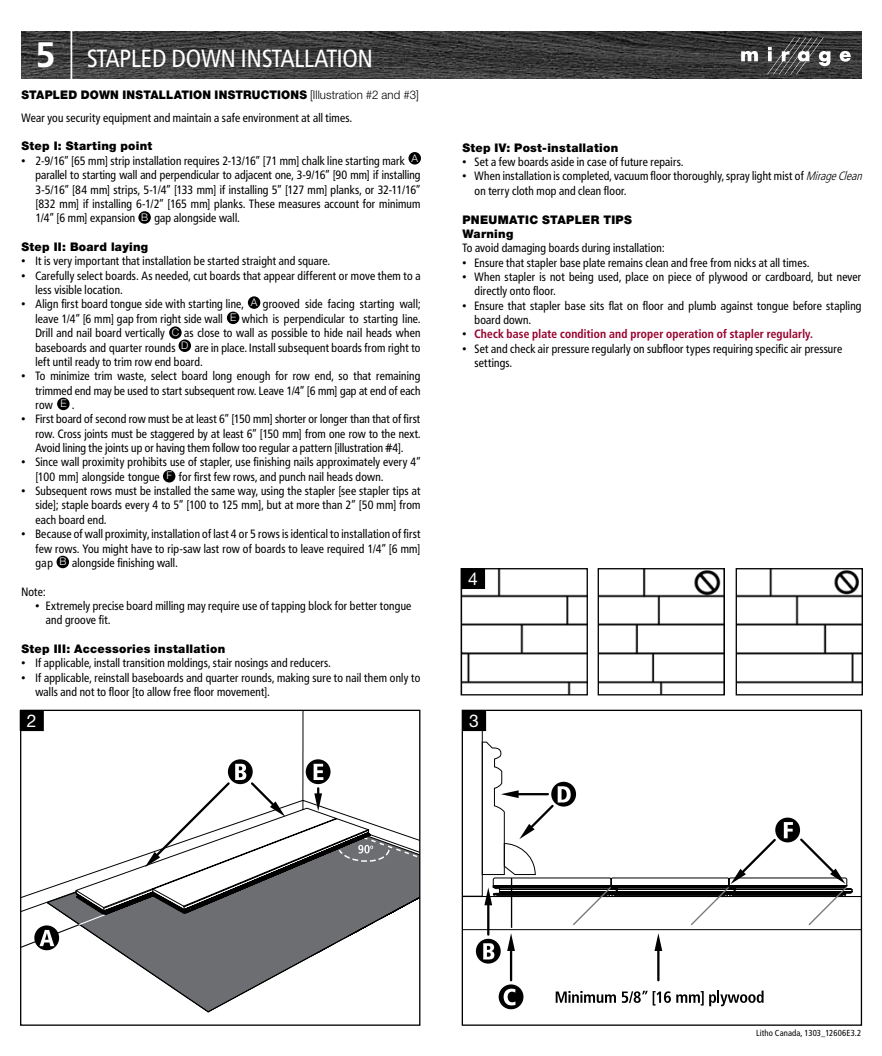
<style>
.page{position:relative;width:882px;height:1056px;background:#fff}
.page>*{position:absolute;margin:0;border:0;box-sizing:border-box;transform-origin:0 0}
.t1{font:24.5px "Frutiger Condensed BQ";letter-spacing:.01em;color:#fff}
.t2{font:17.5px "Helvetica Neue LT Std";color:#fff}
.t3{font:11.9px/14.3px "Frutiger Condensed BQ";letter-spacing:.02em;color:#000}
.t4{font:900 11.9px/14.3px "Helvetica Neue LT Std";letter-spacing:.025em;color:#000}
.t5{font:700 11.9px "Frutiger Condensed BQ";letter-spacing:.02em;color:#98002e}
.t6{font:900 11.9px "Helvetica Neue LT Std";letter-spacing:.025em;color:#000;scale:.96 1}
.t7{font:300 10.5px "Helvetica Neue LT Std";color:#fff}
.t8{font:condensed 8.75px "Frutiger";letter-spacing:.01em;color:#000}
.s1{font-family:"Frutiger BQ";font-weight:700;font-size:35px}
.s2{font-weight:300}
.s3{font-weight:300;font-style:italic}
.s4{font-weight:400;color:#000}
</style>
<div class="page">
<svg style="left:464px;top:711px;width:396px;height:219px"></svg>
<hr style="left:462px;top:896px;width:399px;height:1px;background:#000">
<svg style="left:556px;top:991px;width:60px;height:11px"></svg>
<hr style="left:511px;top:877px;width:1px;height:50px;background:#000">
<hr style="left:487px;top:905px;width:2px;height:29px;background:#000">
<div style="left:476px;top:938px;width:25px;height:25px;background:#000;border-radius:50%"></div>
<svg style="left:483px;top:943px;width:11px;height:16px"></svg>
<hr style="left:510px;top:951px;width:2px;height:29px;background:#000">
<svg style="left:507px;top:933px;width:8px;height:17px"></svg>
<div style="left:499px;top:984px;width:24px;height:25px;background:#000;border-radius:50%"></div>
<svg style="left:504px;top:988px;width:12px;height:17px"></svg>
<hr style="left:657px;top:951px;width:3px;height:29px;background:#000">
<svg style="left:654px;top:933px;width:8px;height:17px"></svg>
<svg style="left:482px;top:741px;width:372px;height:184px"></svg>
<svg style="left:622px;top:990px;width:142px;height:16px"></svg>
<div style="left:462px;top:709px;width:400px;height:316px;border:1px solid #000"></div>
<svg style="left:22px;top:711px;width:396px;height:301px"></svg>
<div style="left:20px;top:709px;width:400px;height:316px;border:1px solid #000"></div>
<img style="left:600px;top:570px;width:123px;height:123px">
<div style="left:598px;top:568px;width:127px;height:127px;border:1px solid #000"></div>
<img style="left:738px;top:570px;width:123px;height:114px">
<div style="left:736px;top:568px;width:127px;height:127px;border:1px solid #000"></div>
<img style="left:22px;top:32px;width:839px;height:47px">
<hr style="left:71px;top:31px;width:1px;height:49px;background:#fff">
<svg style="left:741px;top:51px;width:17px;height:10px"></svg>
<svg style="left:767px;top:37px;width:63px;height:37px"></svg>
<svg style="left:840px;top:49px;width:12px;height:13px"></svg>
<img style="left:463px;top:570px;width:123px;height:123px">
<div style="left:461px;top:568px;width:127px;height:127px;border:1px solid #000"></div>
<div style="left:463px;top:710px;width:22px;height:20px;background:#000"></div>
<div style="left:462px;top:710px;width:24px;height:21px;border:2px solid #000"></div>
<div style="left:21px;top:710px;width:22px;height:20px;background:#000"></div>
<div style="left:20px;top:710px;width:24px;height:21px;border:2px solid #000"></div>
<div style="left:462px;top:569px;width:22px;height:19px;background:#000"></div>
<div style="left:461px;top:568px;width:24px;height:21px;border:2px solid #000"></div>
<div style="left:408px;top:152px;width:13px;height:12px;background:#000;border-radius:50%"></div>
<div style="left:138px;top:211px;width:13px;height:13px;background:#000;border-radius:50%"></div>
<div style="left:57px;top:555px;width:12px;height:13px;background:#000;border-radius:50%"></div>
<div style="left:248px;top:296px;width:12px;height:13px;background:#000;border-radius:50%"></div>
<div style="left:57px;top:397px;width:13px;height:13px;background:#000;border-radius:50%"></div>
<div style="left:169px;top:326px;width:13px;height:13px;background:#000;border-radius:50%"></div>
<div style="left:179px;top:339px;width:12px;height:13px;background:#000;border-radius:50%"></div>
<div style="left:227px;top:311px;width:12px;height:13px;background:#000;border-radius:50%"></div>
<div style="left:163px;top:470px;width:12px;height:12px;background:#000;border-radius:50%"></div>
<h1 class="t1" style="left:36px;top:43px;width:337px"><span class="s1">5</span> STAPLED DOWN INSTALLATION</h1>
<p class="t6" style="left:21px;top:88px;width:415px">STAPLED DOWN INSTALLATION INSTRUCTIONS <span class="s2">[Illustration #2 and #3]</span></p>
<p class="t3" style="left:21px;top:110px;width:332px">Wear you security equipment and maintain a safe environment at all times.</p>
<p class="t4" style="left:21px;top:139px;width:132px">Step I: Starting point</p>
<p class="t3" style="left:35px;top:153px;width:387px;text-indent:-14px">• 2-9/16” [65 mm] strip installation requires 2-13/16” [71 mm] chalk line starting mark parallel to starting wall and perpendicular to adjacent one, 3-9/16” [90 mm] if installing 3-5/16” [84 mm] strips, 5-1/4” [133 mm] if installing 5” [127 mm] planks, or 32-11/16” [832 mm] if installing 6-1/2” [165 mm] planks. These measures account for minimum 1/4” [6 mm] expansion</p>
<p class="t7" style="left:412px;top:151px;width:8px">A</p>
<p class="t7" style="left:141px;top:210px;width:9px">B</p>
<p class="t3" style="left:154px;top:211px;width:87px">gap alongside wall.</p>
<p class="t4" style="left:21px;top:239px;width:128px">Step II: Board laying</p>
<p class="t3" style="left:21px;top:254px;width:310px">• It is very important that installation be started straight and square.</p>
<p class="t3" style="left:35px;top:268px;width:387px;text-indent:-14px">• Carefully select boards. As needed, cut boards that appear different or move them to a less visible location.</p>
<p class="t3" style="left:21px;top:297px;width:224px">• Align first board tongue side with starting line,</p>
<p class="t3" style="left:263px;top:297px;width:159px">grooved side facing starting wall;</p>
<p class="t3" style="left:35px;top:311px;width:189px">leave 1/4” [6 mm] gap from right side wall</p>
<p class="t3" style="left:242px;top:311px;width:180px">which is perpendicular to starting line.</p>
<p class="t3" style="left:35px;top:325px;width:131px">Drill and nail board vertically</p>
<p class="t3" style="left:184px;top:325px;width:238px">as close to wall as possible to hide nail heads when</p>
<p class="t3" style="left:35px;top:340px;width:142px">baseboards and quarter rounds</p>
<p class="t7" style="left:251px;top:295px;width:8px">A</p>
<p class="t7" style="left:230px;top:311px;width:8px">E</p>
<p class="t7" style="left:172px;top:325px;width:9px">C</p>
<p class="t7" style="left:181px;top:338px;width:9px">D</p>
<p class="t3" style="left:35px;top:340px;width:387px;text-indent:159px">are in place. Install subsequent boards from right to left until ready to trim row end board.</p>
<p class="t3" style="left:35px;top:369px;width:387px;text-align:justify;text-indent:-14px">• To minimize trim waste, select board long enough for row end, so that remaining trimmed end may be used to start subsequent row. Leave 1/4” [6 mm] gap at end of each row</p>
<p class="t3" style="left:72px;top:397px;width:4px">.</p>
<p class="t3" style="left:35px;top:412px;width:387px;text-align:justify;text-indent:-14px">• First board of second row must be at least 6” [150 mm] shorter or longer than that of first row. Cross joints must be staggered by at least 6” [150 mm] from one row to the next.<br>Avoid lining the joints up or having them follow too regular a pattern [illustration #4].</p>
<p class="t3" style="left:35px;top:455px;width:387px;text-indent:-14px">• Since wall proximity prohibits use of stapler, use finishing nails approximately every 4” [100 mm] alongside tongue</p>
<p class="t7" style="left:60px;top:397px;width:8px">E</p>
<p class="t3" style="left:179px;top:469px;width:206px">for first few rows, and punch nail heads down.</p>
<p class="t3" style="left:35px;top:483px;width:387px;text-align:justify;text-indent:-14px">• Subsequent rows must be installed the same way, using the stapler [see stapler tips at side]; staple boards every 4 to 5” [100 to 125 mm], but at more than 2” [50 mm] from each board end.</p>
<p class="t3" style="left:35px;top:526px;width:387px;text-align:justify;text-indent:-14px">• Because of wall proximity, installation of last 4 or 5 rows is identical to installation of first few rows. You might have to rip-saw last row of boards to leave required 1/4” [6 mm] gap</p>
<p class="t7" style="left:166px;top:469px;width:7px">F</p>
<p class="t7" style="left:59px;top:555px;width:9px">B</p>
<p class="t3" style="left:72px;top:555px;width:107px">alongside finishing wall.</p>
<p class="t3" style="left:21px;top:584px;width:26px">Note:</p>
<p class="t3" style="left:46px;top:598px;width:367px;text-indent:-10px">• Extremely precise board milling may require use of tapping block for better tongue and groove fit.</p>
<p class="t4" style="left:21px;top:641px;width:205px">Step III: Accessories installation</p>
<p class="t3" style="left:21px;top:656px;width:311px">• If applicable, install transition moldings, stair nosings and reducers.</p>
<p class="t3" style="left:35px;top:670px;width:386px;text-indent:-14px">• If applicable, reinstall baseboards and quarter rounds, making sure to nail them only to walls and not to floor [to allow free floor movement].</p>
<p class="t4" style="left:462px;top:140px;width:157px">Step IV: Post-installation</p>
<p class="t3" style="left:462px;top:155px;width:222px">• Set a few boards aside in case of future repairs.</p>
<p class="t3" style="left:475px;top:169px;width:392px;text-indent:-12px">• When installation is completed, vacuum floor thoroughly, spray light mist of <span class="s3">MirageClean </span>on terry cloth mop and clean floor.</p>
<p class="t4" style="left:462px;top:212px;width:171px">PNEUMATIC STAPLER TIPS<br>Warning</p>
<p class="t3" style="left:462px;top:241px;width:204px">To avoid damaging boards during installation:</p>
<p class="t3" style="left:462px;top:255px;width:348px">• Ensure that stapler base plate remains clean and free from nicks at all times.</p>
<p class="t3" style="left:475px;top:269px;width:388px;text-indent:-12px">• When stapler is not being used, place on piece of plywood or cardboard, but never directly onto floor.</p>
<p class="t3" style="left:475px;top:298px;width:388px;text-indent:-12px">• Ensure that stapler base sits flat on floor and plumb against tongue before stapling board down.</p>
<p class="t5" style="left:462px;top:327px;width:352px"><span class="s4">•</span> Check base plate condition and proper operation of stapler regularly.</p>
<p class="t3" style="left:475px;top:341px;width:369px;text-indent:-12px">• Set and check air pressure regularly on subfloor types requiring specific air pressure settings.</p>
<h2 class="t2" style="left:468px;top:568px;width:11px">4</h2>
<h2 class="t2" style="left:27px;top:710px;width:11px">2</h2>
<h2 class="t2" style="left:469px;top:710px;width:11px">3</h2>
<p class="t8" style="left:756px;top:1027px;width:107px">Litho Canada, 1303_12606E3.2</p>
</div>
